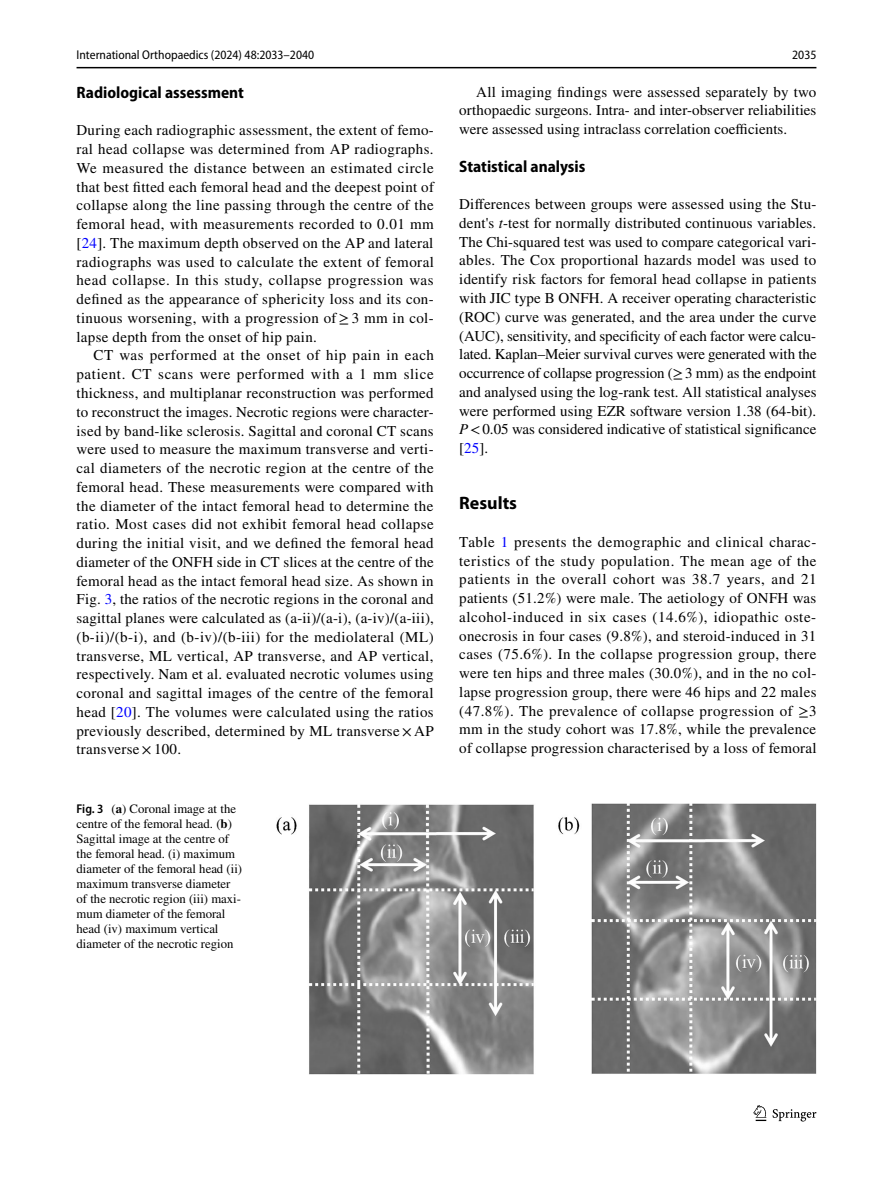
<style>
.page{position:relative;width:893px;height:1187px;background:#fff}
.page>*{position:absolute;margin:0;border:0;box-sizing:border-box;transform-origin:0 0}
.t1{font:700 18px "Myriad Pro";color:#000}
.t2{font:700 semi-condensed 16.5px "Myriad Pro";color:#000}
.t3{font:15px/18.8px "STIX";letter-spacing:.02em;color:#000;text-align:justify}
.t4{font:12.75px/15px "STIX";color:#000}
.t5{font:semi-condensed 12.75px "Myriad Pro";color:#000}
.s1{color:#00f}
.s2{font-style:italic}
.s3{font-family:"Myriad Pro";font-weight:600;font-stretch:semi-condensed}
.s4{font-weight:700}
</style>
<div class="page">
<hr style="left:77px;top:67px;width:739px;height:1px;background:#000">
<svg style="left:753px;top:1105px;width:13px;height:15px"></svg>
<svg style="left:773px;top:1109px;width:43px;height:12px"></svg>
<img style="left:276px;top:803px;width:540px;height:270px">
<p class="t5" style="left:77px;top:48px;width:239px">International Orthopaedics (2024) 48:2033–2040</p>
<p class="t5" style="left:792px;top:48px;width:26px">2035</p>
<p class="t2" style="left:77px;top:83px;width:169px">Radiological assessment</p>
<p class="t3" style="left:77px;top:122px;width:359px">During each radiographic assessment, the extent of femo&shy;ral head collapse was determined from AP radiographs.<br>We measured the distance between an estimated circle that best fitted each femoral head and the deepest point of collapse along the line passing through the centre of the femoral head, with measurements recorded to 0.01 mm [<span class="s1">24</span>]. The maximum depth observed on the AP and lateral radiographs was used to calculate the extent of femoral head collapse. In this study, collapse progression was defined as the appearance of sphericity loss and its con&shy;tinuous worsening, with a progression of≥3 mm in col&shy;lapse depth from the onset of hip pain.</p>
<p class="t3" style="left:77px;top:347px;width:359px;text-indent:17px">CT was performed at the onset of hip pain in each patient. CT scans were performed with a 1 mm slice thickness, and multiplanar reconstruction was performed to reconstruct the images. Necrotic regions were character&shy;ised by band-like sclerosis. Sagittal and coronal CT scans were used to measure the maximum transverse and verti&shy;cal diameters of the necrotic region at the centre of the femoral head. These measurements were compared with the diameter of the intact femoral head to determine the ratio. Most cases did not exhibit femoral head collapse during the initial visit, and we defined the femoral head diameter of the ONFH side in CT slices at the centre of the femoral head as the intact femoral head size. As shown in Fig. <span class="s1">3</span>, the ratios of the necrotic regions in the coronal and sagittal planes were calculated as (a-ii)/(a-i), (a-iv)/(a-iii), (b-ii)/(b-i), and (b-iv)/(b-iii) for the mediolateral (ML) transverse, ML vertical, AP transverse, and AP vertical, respectively. Nam et al. evaluated necrotic volumes using coronal and sagittal images of the centre of the femoral head [<span class="s1">20</span>]. The volumes were calculated using the ratios previously described, determined by ML transverse × AP transverse × 100.</p>
<p class="t3" style="left:459px;top:83px;width:359px;text-indent:17px">All imaging findings were assessed separately by two orthopaedic surgeons. Intra- and inter-observer reliabilities were assessed using intraclass correlation coefficients.</p>
<p class="t2" style="left:459px;top:157px;width:128px">Statistical analysis</p>
<p class="t3" style="left:459px;top:196px;width:359px">Differences between groups were assessed using the Stu&shy;dent's <span class="s2">t</span>-test for normally distributed continuous variables.<br>The Chi-squared test was used to compare categorical vari&shy;ables. The Cox proportional hazards model was used to identify risk factors for femoral head collapse in patients with JIC type B ONFH. A receiver operating characteristic (ROC) curve was generated, and the area under the curve (AUC), sensitivity, and specificity of each factor were calcu&shy;lated. Kaplan–Meier survival curves were generated with the occurrence of collapse progression (≥3 mm) as the endpoint and analysed using the log-rank test. All statistical analyses were performed using EZR software version 1.38 (64-bit).<br><span class="s2">P</span>&lt;0.05 was considered indicative of statistical significance [<span class="s1">25</span>].</p>
<p class="t1" style="left:459px;top:491px;width:59px">Results</p>
<p class="t3" style="left:459px;top:533px;width:359px">Table <span class="s1">1</span> presents the demographic and clinical charac&shy;teristics of the study population. The mean age of the patients in the overall cohort was 38.7 years, and 21 patients (51.2%) were male. The aetiology of ONFH was alcohol-induced in six cases (14.6%), idiopathic oste&shy;onecrosis in four cases (9.8%), and steroid-induced in 31 cases (75.6%). In the collapse progression group, there were ten hips and three males (30.0%), and in the no col&shy;lapse progression group, there were 46 hips and 22 males (47.8%). The prevalence of collapse progression of ≥3 mm in the study cohort was 17.8%, while the prevalence of collapse progression characterised by a loss of femoral</p>
<p class="t4" style="left:77px;top:802px;width:167px"><span class="s3">Fig. 3</span> (<span class="s4">a</span>) Coronal image at the centre of the femoral head. (<span class="s4">b</span>)<br>Sagittal image at the centre of the femoral head. (i) maximum diameter of the femoral head (ii) maximum transverse diameter of the necrotic region (iii) maxi&shy;mum diameter of the femoral head (iv) maximum vertical diameter of the necrotic region</p>
</div>
